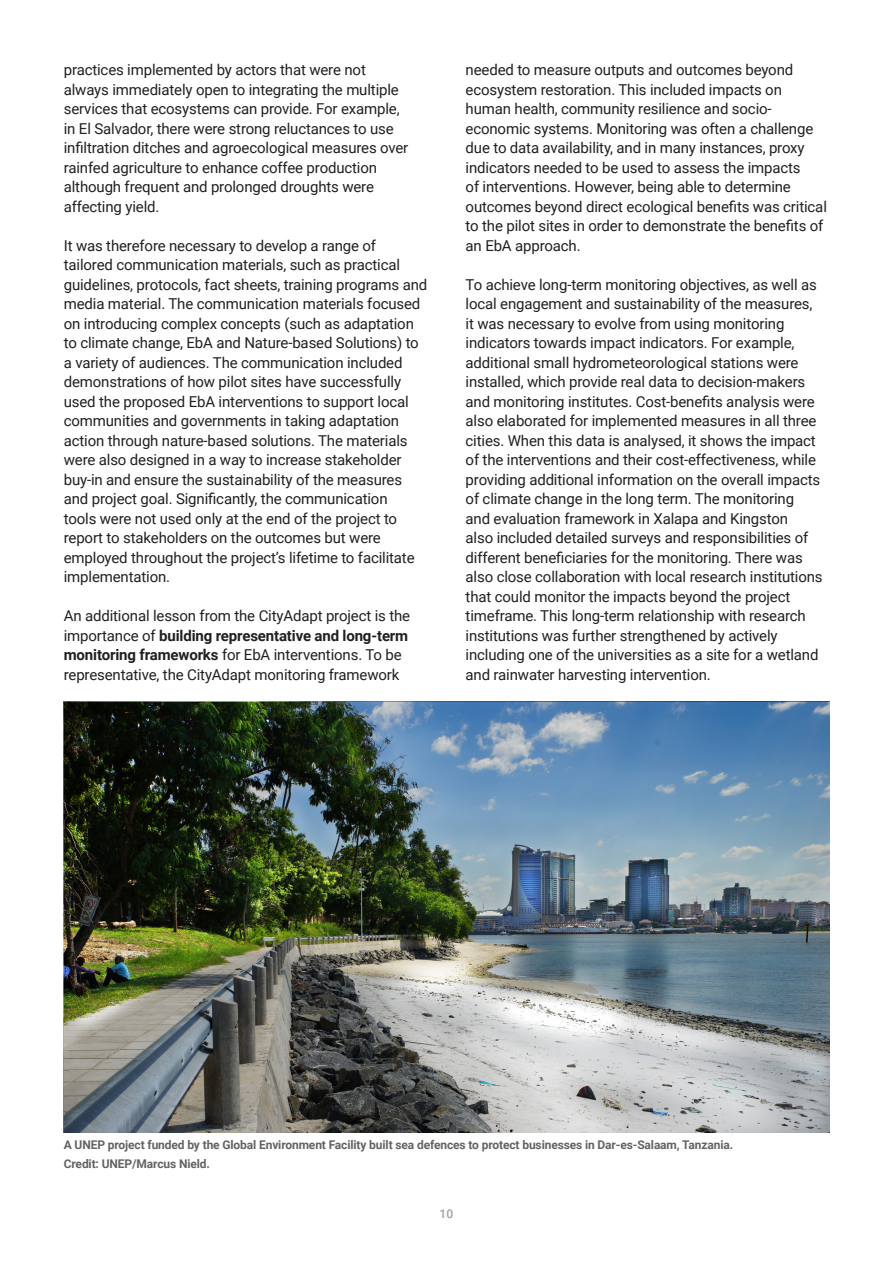
<style>
.page{position:relative;width:893px;height:1263px;background:#fff}
.page>*{position:absolute;margin:0;border:0;box-sizing:border-box;transform-origin:0 0}
.t1{font:15px/19.5px "Roboto";letter-spacing:-.01em;color:#231f20}
.t2{font:700 12px/19.5px "Roboto";letter-spacing:-.01em;color:#636366}
.t3{font:500 12px "Roboto";color:#9d9fa2}
.s1{font-weight:700}
</style>
<div class="page">
<img style="left:64px;top:702px;width:765px;height:430px">
<p class="t1" style="left:64px;top:59px;width:346px">practices implemented by actors that were not always immediately open to integrating the multiple services that ecosystems can provide. For example, in El Salvador, there were strong reluctances to use infiltration ditches and agroecological measures over rainfed agriculture to enhance coffee production although frequent and prolonged droughts were affecting yield.</p>
<p class="t1" style="left:64px;top:235px;width:365px">It was therefore necessary to develop a range of tailored communication materials, such as practical guidelines, protocols, fact sheets, training programs and media material. The communication materials focused on introducing complex concepts (such as adaptation to climate change, EbA and Nature-based Solutions) to a variety of audiences. The communication included demonstrations of how pilot sites have successfully used the proposed EbA interventions to support local communities and governments in taking adaptation action through nature-based solutions. The materials were also designed in a way to increase stakeholder buy-in and ensure the sustainability of the measures and project goal. Significantly, the communication<br>tools were not used only at the end of the project to report to stakeholders on the outcomes but were employed throughout the project’s lifetime to facilitate implementation.</p>
<p class="t1" style="left:64px;top:605px;width:348px">An additional lesson from the CityAdapt project is the importance of <span class="s1">building representative and long-term monitoring frameworks</span> for EbA interventions. To be representative, the CityAdapt monitoring framework</p>
<p class="t1" style="left:466px;top:59px;width:363px">needed to measure outputs and outcomes beyond ecosystem restoration. This included impacts on human health, community resilience and socio&shy;economic systems. Monitoring was often a challenge due to data availability, and in many instances, proxy indicators needed to be used to assess the impacts<br>of interventions. However, being able to determine outcomes beyond direct ecological benefits was critical to the pilot sites in order to demonstrate the benefits of an EbA approach.</p>
<p class="t1" style="left:466px;top:274px;width:359px">To achieve long-term monitoring objectives, as well as local engagement and sustainability of the measures, it was necessary to evolve from using monitoring indicators towards impact indicators. For example, additional small hydrometeorological stations were installed, which provide real data to decision-makers and monitoring institutes. Cost-benefits analysis were also elaborated for implemented measures in all three cities. When this data is analysed, it shows the impact of the interventions and their cost-effectiveness, while providing additional information on the overall impacts of climate change in the long term. The monitoring<br>and evaluation framework in Xalapa and Kingston<br>also included detailed surveys and responsibilities of different beneficiaries for the monitoring. There was also close collaboration with local research institutions that could monitor the impacts beyond the project timeframe. This long-term relationship with research institutions was further strengthened by actively including one of the universities as a site for a wetland and rainwater harvesting intervention.</p>
<p class="t2" style="left:64px;top:1134px;width:671px">A UNEP project funded by the Global Environment Facility built sea defences to protect businesses in Dar-es-Salaam, Tanzania.<br>Credit: UNEP/Marcus Nield.</p>
<p class="t3" style="left:439px;top:1205px;width:15px">10</p>
</div>
